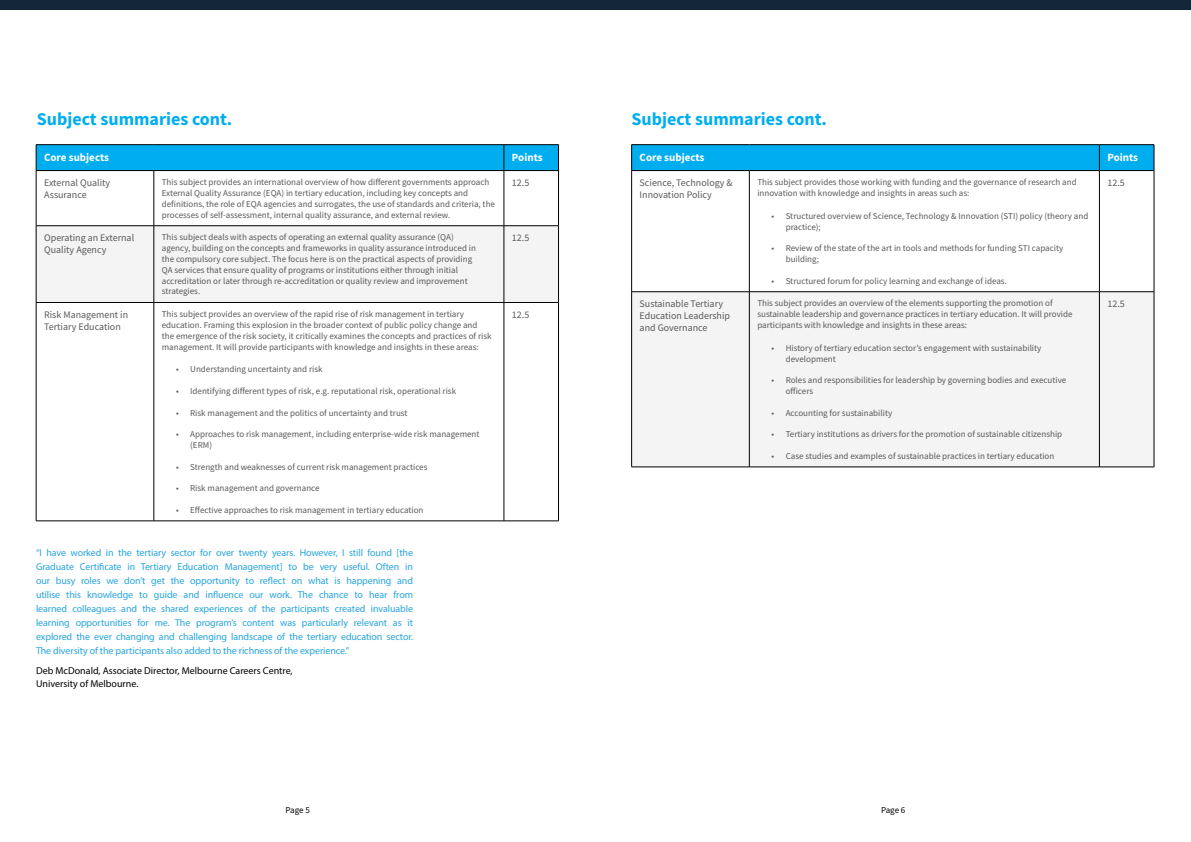
<style>
.page{position:relative;width:1191px;height:842px;background:#fff}
.page>*{position:absolute;margin:0;border:0;box-sizing:border-box;transform-origin:0 0}
.t1{font:700 18px "Source Sans Pro";color:#00aeef}
.t2{font:700 11px "Source Sans Pro";color:#fff}
.t3{font:10px/14px "Myriad Pro";letter-spacing:-.01em;color:#28a5de;text-align:justify}
.t4{font:10px/12px "Source Sans Pro";color:#58595b}
.t5{font:10px/12.5px "Myriad Pro";color:#000}
.t6{font:9px/10.8px "Source Sans Pro";color:#58595b}
.t7{font:9px "Source Sans Pro";letter-spacing:-.015em;color:#000}
</style>
<div class="page">
<div style="left:0;top:0;width:1191px;height:9px;background:#142739"></div>
<div style="left:37px;top:227px;width:521px;height:75px;background:#f4f4f4"></div>
<hr style="left:36px;top:144px;width:118px;height:1px;background:#000">
<hr style="left:154px;top:144px;width:350px;height:1px;background:#000">
<hr style="left:504px;top:144px;width:54px;height:1px;background:#000">
<svg style="left:36px;top:145px;width:523px;height:26px;background:#00a5e3"></svg>
<hr style="left:36px;top:171px;width:1px;height:55px;background:#000">
<hr style="left:154px;top:171px;width:1px;height:55px;background:#000">
<hr style="left:504px;top:171px;width:1px;height:55px;background:#000">
<hr style="left:558px;top:171px;width:1px;height:55px;background:#000">
<hr style="left:36px;top:226px;width:1px;height:76px;background:#000">
<hr style="left:36px;top:226px;width:118px;height:1px;background:#000">
<hr style="left:154px;top:226px;width:350px;height:1px;background:#000">
<hr style="left:504px;top:226px;width:54px;height:1px;background:#000">
<hr style="left:154px;top:226px;width:1px;height:76px;background:#000">
<hr style="left:504px;top:226px;width:1px;height:76px;background:#000">
<hr style="left:558px;top:226px;width:1px;height:76px;background:#000">
<hr style="left:36px;top:303px;width:1px;height:218px;background:#000">
<hr style="left:36px;top:302px;width:118px;height:1px;background:#000">
<hr style="left:154px;top:302px;width:350px;height:1px;background:#000">
<hr style="left:504px;top:302px;width:54px;height:1px;background:#000">
<hr style="left:154px;top:303px;width:1px;height:218px;background:#000">
<hr style="left:504px;top:303px;width:1px;height:218px;background:#000">
<hr style="left:558px;top:303px;width:1px;height:218px;background:#000">
<hr style="left:36px;top:521px;width:118px;height:1px;background:#000">
<hr style="left:154px;top:521px;width:350px;height:1px;background:#000">
<hr style="left:504px;top:521px;width:54px;height:1px;background:#000">
<div style="left:632px;top:293px;width:521px;height:174px;background:#f4f4f4"></div>
<hr style="left:631px;top:171px;width:1px;height:121px;background:#000">
<hr style="left:749px;top:171px;width:1px;height:121px;background:#000">
<hr style="left:1099px;top:171px;width:1px;height:121px;background:#000">
<hr style="left:1153px;top:171px;width:1px;height:121px;background:#000">
<hr style="left:631px;top:144px;width:118px;height:1px;background:#000">
<hr style="left:749px;top:144px;width:350px;height:1px;background:#000">
<hr style="left:1099px;top:144px;width:55px;height:1px;background:#000">
<svg style="left:631px;top:145px;width:523px;height:26px;background:#00a5e3"></svg>
<hr style="left:631px;top:292px;width:118px;height:1px;background:#000">
<hr style="left:631px;top:292px;width:1px;height:175px;background:#000">
<hr style="left:631px;top:467px;width:118px;height:1px;background:#000">
<hr style="left:749px;top:292px;width:350px;height:1px;background:#000">
<hr style="left:749px;top:292px;width:1px;height:175px;background:#000">
<hr style="left:749px;top:467px;width:350px;height:1px;background:#000">
<hr style="left:1099px;top:292px;width:55px;height:1px;background:#000">
<hr style="left:1099px;top:292px;width:1px;height:175px;background:#000">
<hr style="left:1153px;top:292px;width:1px;height:175px;background:#000">
<hr style="left:1099px;top:467px;width:55px;height:1px;background:#000">
<h1 class="t1" style="left:37px;top:107px;width:197px">Subject summaries cont.</h1>
<h1 class="t1" style="left:631px;top:107px;width:197px">Subject summaries cont.</h1>
<p class="t2" style="left:44px;top:150px;width:66px">Core subjects</p>
<p class="t2" style="left:512px;top:150px;width:32px">Points</p>
<p class="t4" style="left:44px;top:177px;width:68px">External Quality<br>Assurance</p>
<p class="t6" style="left:162px;top:177px;width:335px">This subject provides an international overview of how different governments approach External Quality Assurance (EQA) in tertiary education, including key concepts and definitions, the role of EQA agencies and surrogates, the use of standards and criteria, the processes of self-assessment, internal quality assurance, and external review.</p>
<p class="t4" style="left:512px;top:177px;width:19px">12.5</p>
<p class="t4" style="left:44px;top:232px;width:92px">Operating an External<br>Quality Agency</p>
<p class="t6" style="left:162px;top:232px;width:316px">This subject deals with aspects of operating an external quality assurance (QA) agency, building on the concepts and frameworks in quality assurance introduced in the compulsory core subject. The focus here is on the practical aspects of providing QA services that ensure quality of programs or institutions either through initial accreditation or later through re-accreditation or quality review and improvement strategies.</p>
<p class="t4" style="left:512px;top:232px;width:19px">12.5</p>
<p class="t4" style="left:44px;top:309px;width:85px">Risk Management in<br>Tertiary Education</p>
<p class="t6" style="left:162px;top:309px;width:331px">This subject provides an overview of the rapid rise of risk management in tertiary education. Framing this explosion in the broader context of public policy change and the emergence of the risk society, it critically examines the concepts and practices of risk management. It will provide participants with knowledge and insights in these areas:</p>
<p class="t6" style="left:176px;top:364px;width:148px">• Understanding uncertainty and risk</p>
<p class="t6" style="left:176px;top:386px;width:282px">• Identifying different types of risk, e.g. reputational risk, operational risk</p>
<p class="t6" style="left:176px;top:407px;width:233px">• Risk management and the politics of uncertainty and trust</p>
<p class="t6" style="left:190px;top:429px;width:291px;text-indent:-14px">• Approaches to risk management, including enterprise-wide risk management (ERM)</p>
<p class="t6" style="left:176px;top:461px;width:253px">• Strength and weaknesses of current risk management practices</p>
<p class="t6" style="left:176px;top:483px;width:145px">• Risk management and governance</p>
<p class="t6" style="left:176px;top:504px;width:249px">• Effective approaches to risk management in tertiary education</p>
<p class="t2" style="left:639px;top:150px;width:66px">Core subjects</p>
<p class="t2" style="left:1107px;top:150px;width:32px">Points</p>
<p class="t4" style="left:639px;top:177px;width:95px">Science, Technology &amp;<br>Innovation Policy</p>
<p class="t6" style="left:757px;top:177px;width:321px">This subject provides those working with funding and the governance of research and innovation with knowledge and insights in areas such as:</p>
<p class="t6" style="left:785px;top:210px;width:304px;text-indent:-14px">• Structured overview of Science, Technology &amp; Innovation (STI) policy (theory and practice);</p>
<p class="t6" style="left:785px;top:243px;width:279px;text-indent:-14px">• Review of the state of the art in tools and methods for funding STI capacity building;</p>
<p class="t6" style="left:771px;top:275px;width:237px">• Structured forum for policy learning and exchange of ideas.</p>
<p class="t4" style="left:1107px;top:177px;width:19px">12.5</p>
<p class="t4" style="left:639px;top:298px;width:92px">Sustainable Tertiary<br>Education Leadership and Governance</p>
<p class="t6" style="left:757px;top:298px;width:317px">This subject provides an overview of the elements supporting the promotion of sustainable leadership and governance practices in tertiary education. It will provide participants with knowledge and insights in these areas:</p>
<p class="t6" style="left:785px;top:342px;width:257px;text-indent:-14px">• History of tertiary education sector’s engagement with sustainability development</p>
<p class="t6" style="left:785px;top:375px;width:282px;text-indent:-14px">• Roles and responsibilities for leadership by governing bodies and executive officers</p>
<p class="t6" style="left:771px;top:407px;width:122px">• Accounting for sustainability</p>
<p class="t6" style="left:771px;top:429px;width:292px">• Tertiary institutions as drivers for the promotion of sustainable citizenship</p>
<p class="t6" style="left:771px;top:450px;width:284px">• Case studies and examples of sustainable practices in tertiary education</p>
<p class="t4" style="left:1107px;top:298px;width:19px">12.5</p>
<p class="t4" style="left:512px;top:309px;width:19px">12.5</p>
<p class="t3" style="left:36px;top:545px;width:378px">“I have worked in the tertiary sector for over twenty years. However, I still found [the Graduate Certificate in Tertiary Education Management] to be very useful. Often in our busy roles we don’t get the opportunity to reflect on what is happening and utilise this knowledge to guide and influence our work. The chance to hear from learned colleagues and the shared experiences of the participants created invaluable learning opportunities for me. The program’s content was particularly relevant as it explored the ever changing and challenging landscape of the tertiary education sector.<br>The diversity of the participants also added to the richness of the experience.”</p>
<p class="t5" style="left:36px;top:664px;width:258px">Deb McDonald, Associate Director, Melbourne Careers Centre,<br>University of Melbourne.</p>
<p class="t7" style="left:285px;top:804px;width:26px">Page 5</p>
<p class="t7" style="left:881px;top:804px;width:26px">Page 6</p>
</div>
